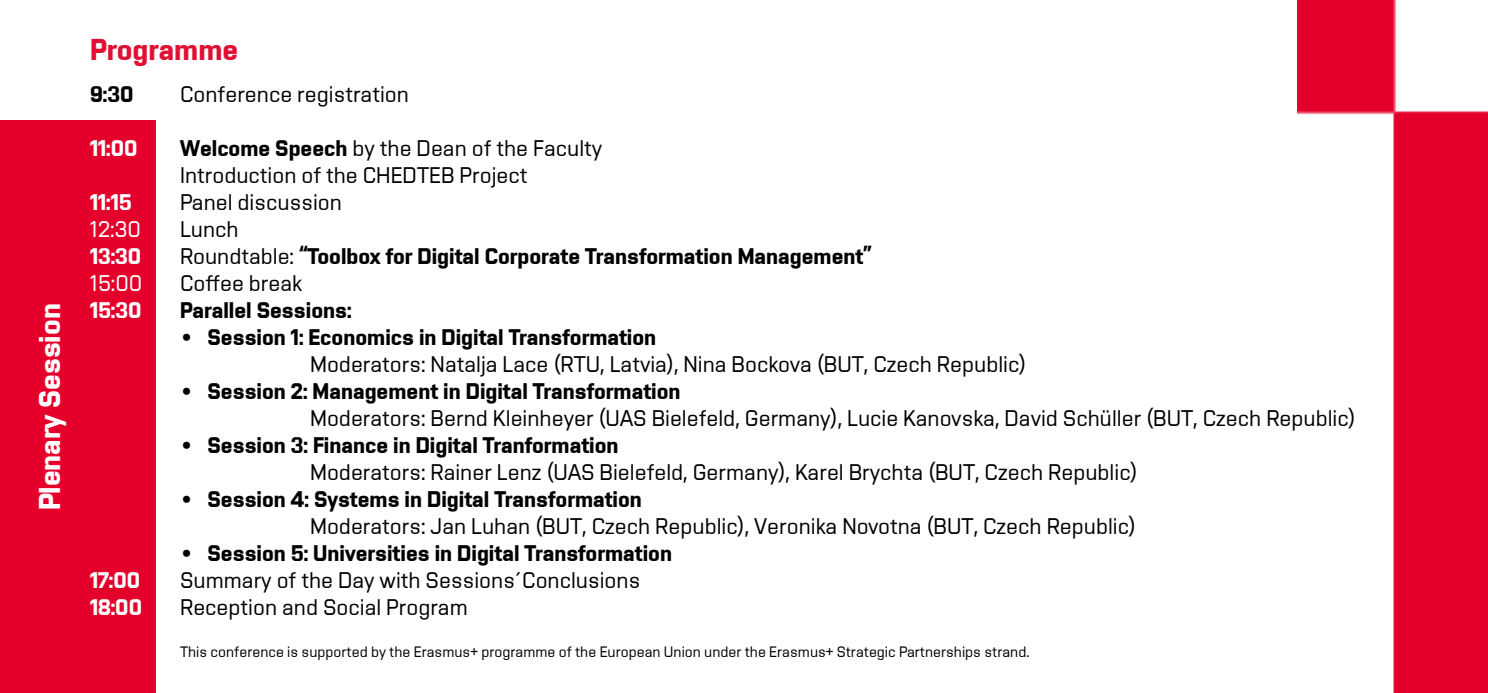
<style>
.page{position:relative;width:1488px;height:693px;background:#fff}
.page>*{position:absolute;margin:0;border:0;box-sizing:border-box;transform-origin:0 0}
.t1{font:700 30px "Vafle VUT";color:#fff}
.t2{font:700 30px "Vafle VUT";color:#e01034}
.t3{font:22.5px/27px "Vafle Light VUT";color:#000}
.t4{font:700 22.5px "Vafle VUT";color:#000}
.t5{font:700 22.5px "Vafle VUT";color:#fff}
.t6{font:22.5px "Vafle Light VUT";color:#fff}
.t7{font:15px "Vafle Light VUT";color:#000}
.s1{font-family:"Vafle VUT";font-weight:700}
.s2{font-family:"Vafle Light VUT";font-weight:400}
</style>
<div class="page">
<img style="left:1298px;top:0;width:190px;height:692px">
<div style="left:0;top:121px;width:156px;height:571px;background:#e4002b"></div>
<h1 class="t1" style="left:32px;top:510px;width:208px;rotate:-90deg">Plenary Session</h1>
<h1 class="t2" style="left:90px;top:32px;width:150px">Programme</h1>
<p class="t4" style="left:90px;top:81px;width:45px">9:30</p>
<p class="t3" style="left:180px;top:80px;width:230px">Conference registration</p>
<p class="t5" style="left:90px;top:135px;width:49px">11:00</p>
<p class="t3" style="left:180px;top:134px;width:424px"><span class="s1">Welcome Speech</span> by the Dean of the Faculty<br>Introduction of the CHEDTEB Project</p>
<p class="t5" style="left:90px;top:189px;width:43px">11:15</p>
<p class="t3" style="left:180px;top:188px;width:163px">Panel discussion</p>
<p class="t6" style="left:90px;top:216px;width:52px">12:30</p>
<p class="t3" style="left:180px;top:215px;width:60px">Lunch</p>
<p class="t5" style="left:90px;top:243px;width:53px">13:30</p>
<p class="t4" style="left:180px;top:243px;width:693px"><span class="s2">Roundtable:</span> “Toolbox for Digital Corporate Transformation Management”</p>
<p class="t6" style="left:90px;top:270px;width:54px">15:00</p>
<p class="t3" style="left:180px;top:269px;width:124px">Coffee break</p>
<p class="t5" style="left:90px;top:297px;width:53px">15:30</p>
<p class="t4" style="left:180px;top:297px;width:173px">Parallel Sessions:</p>
<p class="t4" style="left:182px;top:324px;width:475px">• Session 1: Economics in Digital Transformation</p>
<p class="t3" style="left:310px;top:350px;width:718px">Moderators: Natalja Lace (RTU, Latvia), Nina Bockova (BUT, Czech Republic)</p>
<p class="t4" style="left:182px;top:378px;width:499px">• Session 2: Management in Digital Transformation</p>
<p class="t3" style="left:310px;top:404px;width:1047px">Moderators: Bernd Kleinheyer (UAS Bielefeld, Germany), Lucie Kanovska, David Schüller (BUT, Czech Republic)</p>
<p class="t4" style="left:182px;top:432px;width:437px">• Session 3: Finance in Digital Tranformation</p>
<p class="t3" style="left:310px;top:458px;width:829px">Moderators: Rainer Lenz (UAS Bielefeld, Germany), Karel Brychta (BUT, Czech Republic)</p>
<p class="t4" style="left:182px;top:486px;width:461px">• Session 4: Systems in Digital Transformation</p>
<p class="t3" style="left:310px;top:512px;width:827px">Moderators: Jan Luhan (BUT, Czech Republic), Veronika Novotna (BUT, Czech Republic)</p>
<p class="t4" style="left:182px;top:540px;width:491px">• Session 5: Universities in Digital Transformation</p>
<p class="t5" style="left:90px;top:567px;width:52px">17:00</p>
<p class="t3" style="left:180px;top:566px;width:462px">Summary of the Day with Sessions´Conclusions</p>
<p class="t5" style="left:90px;top:594px;width:54px">18:00</p>
<p class="t3" style="left:180px;top:593px;width:289px">Reception and Social Program</p>
<p class="t7" style="left:180px;top:643px;width:851px">This conference is supported by the Erasmus+ programme of the European Union under the Erasmus+ Strategic Partnerships strand.</p>
</div>
